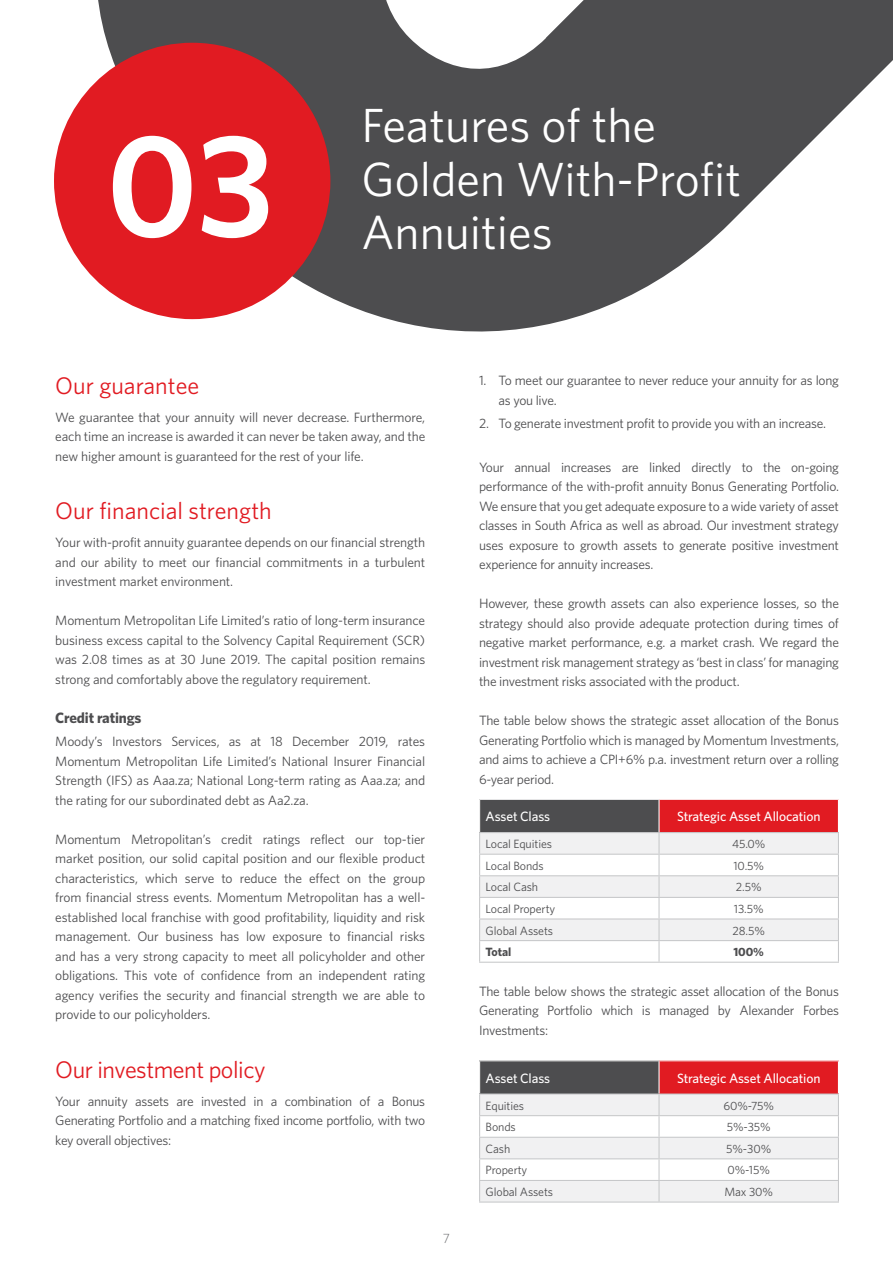
<style>
.page{position:relative;width:893px;height:1263px;background:#fff}
.page>*{position:absolute;margin:0;border:0;box-sizing:border-box;transform-origin:0 0}
.t1{font:600 145.8px "Whitney";color:#fff}
.t2{font:48px/53.2px "Whitney";color:#fff}
.t3{font:24px "Whitney";color:#e11b22}
.t4{font:24px "Whitney";letter-spacing:-.02em;color:#e11b22}
.t5{font:700 15px "Whitney";letter-spacing:-.01em;color:#4d4d4f}
.t6{font:13.5px/19.5px "Whitney";letter-spacing:-.02em;color:#4d4d4f;text-align:justify}
.t7{font:500 13.5px "Whitney";letter-spacing:-.01em;color:#fff}
.t8{font:300 13.5px "Whitney";color:#696a6c}
.t9{font:12px "Whitney";letter-spacing:-.01em;color:#4d4d4f}
.t10{font:700 12px "Whitney";letter-spacing:-.01em;color:#4d4d4f}
</style>
<div class="page">
<svg style="left:98px;top:0;width:795px;height:332px;fill:#4d4d4f"></svg>
<div style="left:480px;top:799px;width:179px;height:33px;background:#4d4d4f"></div>
<div style="left:659px;top:799px;width:179px;height:33px;background:#e11b22"></div>
<hr style="left:479px;top:799px;width:180px;height:1px;background:#fff">
<hr style="left:659px;top:799px;width:180px;height:1px;background:#fff">
<hr style="left:658px;top:800px;width:2px;height:32px;background:#fff">
<svg style="left:479px;top:832px;width:360px;height:130px"></svg>
<hr style="left:479px;top:962px;width:180px;height:1px;background:#c7c8ca">
<hr style="left:659px;top:962px;width:180px;height:1px;background:#c7c8ca">
<div style="left:480px;top:1061px;width:179px;height:33px;background:#4d4d4f"></div>
<div style="left:659px;top:1061px;width:179px;height:33px;background:#e11b22"></div>
<hr style="left:658px;top:1061px;width:2px;height:32px;background:#fff">
<hr style="left:479px;top:1093px;width:180px;height:1px;background:#c7c8ca">
<hr style="left:659px;top:1093px;width:180px;height:1px;background:#c7c8ca">
<svg style="left:479px;top:1094px;width:360px;height:107px"></svg>
<hr style="left:479px;top:1201px;width:180px;height:1px;background:#c7c8ca">
<hr style="left:659px;top:1201px;width:180px;height:1px;background:#c7c8ca">
<svg style="left:54px;top:43px;width:276px;height:276px;background:#d83c42"></svg>
<h1 class="t1" style="left:106px;top:88px;width:169px">03</h1>
<h2 class="t2" style="left:361px;top:98px;width:381px">Features of the<br>Golden With-Profit</h2>
<h2 class="t2" style="left:361px;top:205px;width:193px">Annuities</h2>
<h3 class="t3" style="left:55px;top:369px;width:145px">Our guarantee</h3>
<p class="t6" style="left:55px;top:407px;width:371px">We guarantee that your annuity will never decrease. Furthermore, each time an increase is awarded it can never be taken away, and the new higher amount is guaranteed for the rest of your life.</p>
<h3 class="t3" style="left:55px;top:495px;width:218px">Our financial strength</h3>
<p class="t6" style="left:55px;top:532px;width:371px">Your with-profit annuity guarantee depends on our financial strength and our ability to meet our financial commitments in a turbulent investment market environment.</p>
<p class="t6" style="left:55px;top:610px;width:371px">Momentum Metropolitan Life Limited’s ratio of long-term insurance business excess capital to the Solvency Capital Requirement (SCR) was 2.08 times as at 30 June 2019. The capital position remains strong and comfortably above the regulatory requirement.</p>
<p class="t5" style="left:55px;top:707px;width:88px">Credit ratings</p>
<p class="t6" style="left:55px;top:732px;width:371px">Moody’s Investors Services, as at 18 December 2019, rates Momentum Metropolitan Life Limited’s National Insurer Financial Strength (IFS) as Aaa.za; National Long-term rating as Aaa.za; and the rating for our subordinated debt as Aa2.za.</p>
<p class="t6" style="left:55px;top:829px;width:371px">Momentum Metropolitan’s credit ratings reflect our top-tier market position, our solid capital position and our flexible product characteristics, which serve to reduce the effect on the group from financial stress events. Momentum Metropolitan has a well&shy;established local franchise with good profitability, liquidity and risk management. Our business has low exposure to financial risks and has a very strong capacity to meet all policyholder and other obligations. This vote of confidence from an independent rating agency verifies the security and financial strength we are able to provide to our policyholders.</p>
<h3 class="t4" style="left:55px;top:1054px;width:212px">Our investment policy</h3>
<p class="t6" style="left:55px;top:1091px;width:371px">Your annuity assets are invested in a combination of a Bonus Generating Portfolio and a matching fixed income portfolio, with two key overall objectives:</p>
<p class="t8" style="left:443px;top:1229px;width:9px">7</p>
<p class="t6" style="left:499px;top:370px;width:342px;text-indent:-19px">1. To meet our guarantee to never reduce your annuity for as long as you live.</p>
<p class="t6" style="left:479px;top:414px;width:349px">2. To generate investment profit to provide you with an increase.</p>
<p class="t6" style="left:479px;top:457px;width:361px">Your annual increases are linked directly to the on-going performance of the with-profit annuity Bonus Generating Portfolio.<br>We ensure that you get adequate exposure to a wide variety of asset classes in South Africa as well as abroad. Our investment strategy uses exposure to growth assets to generate positive investment experience for annuity increases.</p>
<p class="t6" style="left:479px;top:593px;width:361px">However, these growth assets can also experience losses, so the strategy should also provide adequate protection during times of negative market performance, e.g. a market crash. We regard the investment risk management strategy as ‘best in class’ for managing the investment risks associated with the product.</p>
<p class="t6" style="left:479px;top:710px;width:361px">The table below shows the strategic asset allocation of the Bonus Generating Portfolio which is managed by Momentum Investments, and aims to achieve a CPI+6% p.a. investment return over a rolling 6-year period.</p>
<p class="t7" style="left:486px;top:808px;width:66px">Asset Class</p>
<p class="t7" style="left:677px;top:808px;width:145px">Strategic Asset Allocation</p>
<p class="t9" style="left:486px;top:836px;width:68px">Local Equities</p>
<p class="t9" style="left:732px;top:836px;width:35px">45.0%</p>
<p class="t9" style="left:486px;top:858px;width:60px">Local Bonds</p>
<p class="t9" style="left:733px;top:858px;width:32px">10.5%</p>
<p class="t9" style="left:486px;top:879px;width:54px">Local Cash</p>
<p class="t9" style="left:736px;top:879px;width:27px">2.5%</p>
<p class="t9" style="left:486px;top:901px;width:71px">Local Property</p>
<p class="t9" style="left:734px;top:901px;width:31px">13.5%</p>
<p class="t9" style="left:486px;top:922px;width:69px">Global Assets</p>
<p class="t9" style="left:732px;top:922px;width:34px">28.5%</p>
<p class="t10" style="left:486px;top:944px;width:27px">Total</p>
<p class="t10" style="left:733px;top:944px;width:32px">100%</p>
<p class="t6" style="left:479px;top:981px;width:361px">The table below shows the strategic asset allocation of the Bonus Generating Portfolio which is managed by Alexander Forbes Investments:</p>
<p class="t7" style="left:486px;top:1069px;width:66px">Asset Class</p>
<p class="t7" style="left:677px;top:1069px;width:145px">Strategic Asset Allocation</p>
<p class="t9" style="left:486px;top:1097px;width:40px">Equities</p>
<p class="t9" style="left:723px;top:1097px;width:52px">60%-75%</p>
<p class="t9" style="left:486px;top:1119px;width:32px">Bonds</p>
<p class="t9" style="left:727px;top:1119px;width:45px">5%-35%</p>
<p class="t9" style="left:486px;top:1141px;width:26px">Cash</p>
<p class="t9" style="left:726px;top:1141px;width:46px">5%-30%</p>
<p class="t9" style="left:486px;top:1162px;width:43px">Property</p>
<p class="t9" style="left:727px;top:1162px;width:44px">0%-15%</p>
<p class="t9" style="left:486px;top:1184px;width:69px">Global Assets</p>
<p class="t9" style="left:724px;top:1184px;width:50px">Max 30%</p>
</div>
